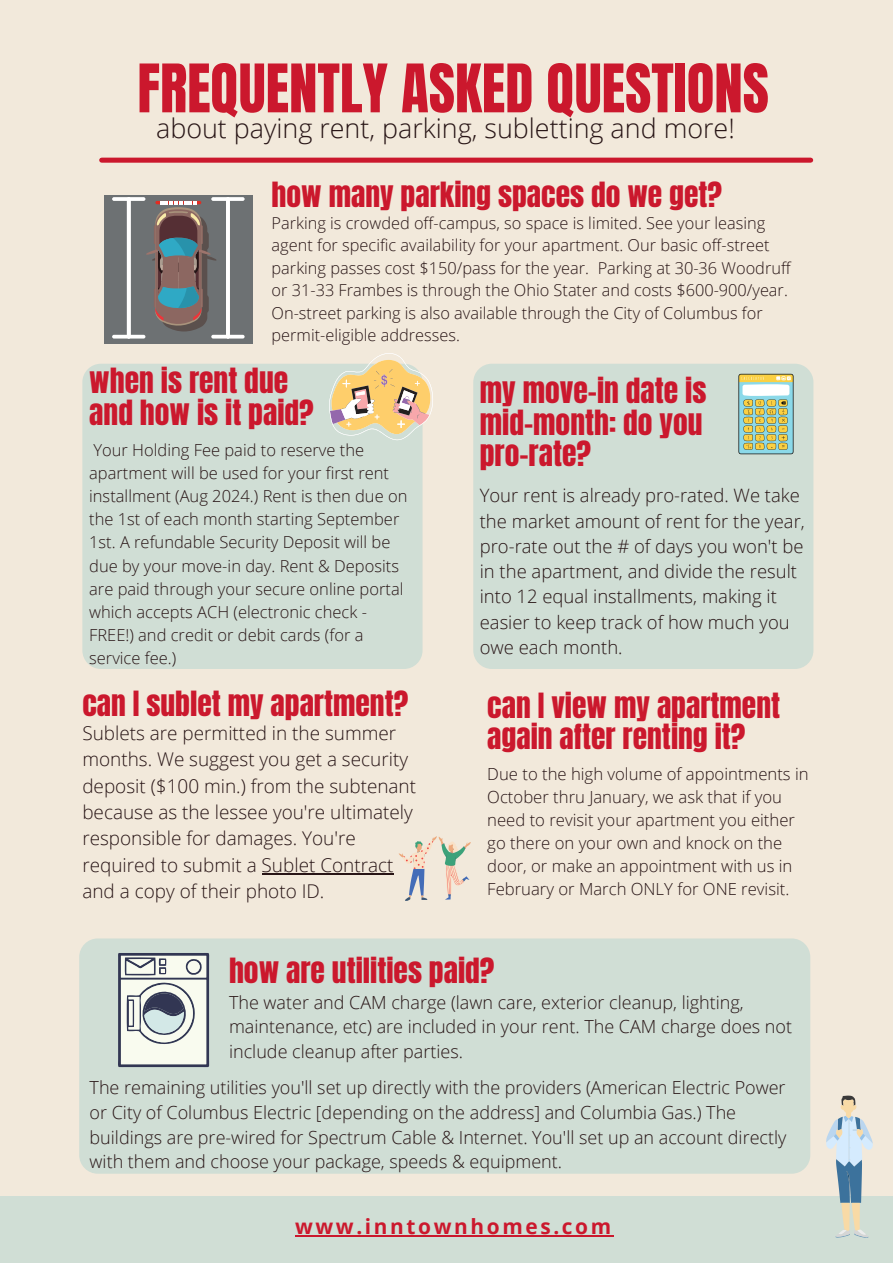
<style>
.page{position:relative;width:893px;height:1263px;background:#f2e9db}
.page>*{position:absolute;margin:0;border:0;box-sizing:border-box;transform-origin:0 0}
.t1{font:56.85px "Anton";color:#cb182d}
.t2{font:29.55px/31.4px "Anton";color:#cb182d}
.t3{font:300 26.92px "Open Sans";color:#281516}
.t4{font:700 20.85px "Open Sans";letter-spacing:.125em;color:#cb182d}
.t5{font:300 18.98px/26.4px "Open Sans";color:#281516}
.t6{font:300 18.45px/25.3px "Open Sans";color:#281516}
.t7{font:300 18px/24.8px "Open Sans";color:#281516}
.t8{font:300 16.73px/23.1px "Open Sans";color:#281516}
.t9{font:300 16.5px/23.1px "Open Sans";color:#281516}
.t10{font:300 16.35px/22.5px "Open Sans";color:#281516}
</style>
<div class="page">
<div style="left:473px;top:364px;width:340px;height:305px;background:#d0ded5;border-radius:19px"></div>
<div style="left:102px;top:158px;width:708px;height:5px;background:#cb182d"></div>
<div style="left:82px;top:364px;width:340px;height:305px;background:#d0ded5;border-radius:19px"></div>
<div style="left:0;top:1196px;width:893px;height:67px;background:#d0ded5"></div>
<svg style="left:738px;top:374px;width:55px;height:80px;background:#b5c79d"></svg>
<hr style="left:262px;top:873px;width:131px;height:2px;background:#281516">
<svg style="left:399px;top:836px;width:72px;height:65px"></svg>
<div style="left:79px;top:938px;width:731px;height:236px;background:#d0ded5;border-radius:19px"></div>
<svg style="left:118px;top:953px;width:91px;height:114px;background:#bfc3c3"></svg>
<div style="left:104px;top:195px;width:149px;height:149px;background:#6d7173"></div>
<svg style="left:112px;top:335px;width:33px;height:4px"></svg>
<svg style="left:127px;top:197px;width:4px;height:142px"></svg>
<svg style="left:112px;top:197px;width:33px;height:4px"></svg>
<svg style="left:211px;top:335px;width:34px;height:4px"></svg>
<hr style="left:226px;top:197px;width:4px;height:142px;background:#fff;border-radius:2px">
<svg style="left:211px;top:197px;width:34px;height:4px"></svg>
<svg style="left:146px;top:201px;width:70px;height:130px"></svg>
<svg style="left:329px;top:353px;width:104px;height:87px"></svg>
<svg style="left:826px;top:1095px;width:47px;height:143px"></svg>
<hr style="left:295px;top:1235px;width:319px;height:1px;background:#cb182d">
<p class="t1" style="left:137px;top:48px;width:633px">FREQUENTLY ASKED QUESTIONS</p>
<p class="t3" style="left:156px;top:109px;width:580px">about paying rent, parking, subletting and more!</p>
<p class="t2" style="left:271px;top:179px;width:452px">how many parking spaces do we get?</p>
<p class="t10" style="left:271px;top:211px;width:521px">Parking is crowded off-campus, so space is limited. See your leasing agent for specific availability for your apartment. Our basic off-street parking passes cost $150/pass for the year. Parking at 30-36 Woodruff or 31-33 Frambes is through the Ohio Stater and costs $600-900/year.<br>On-street parking is also available through the City of Columbus for permit-eligible addresses.</p>
<p class="t2" style="left:89px;top:366px;width:226px">when is rent due and how is it paid?</p>
<p class="t9" style="left:89px;top:438px;width:320px">Your Holding Fee paid to reserve the apartment will be used for your first rent installment (Aug 2024.) Rent is then due on the 1st of each month starting September 1st. A refundable Security Deposit will be due by your move-in day. Rent &amp; Deposits are paid through your secure online portal which accepts ACH (electronic check - FREE!) and credit or debit cards (for a service fee.)</p>
<p class="t2" style="left:82px;top:688px;width:327px">can I sublet my apartment?</p>
<p class="t5" style="left:82px;top:719px;width:335px">Sublets are permitted in the summer months. We suggest you get a security deposit ($100 min.) from the subtenant because as the lessee you're ultimately responsible for damages. You're required to submit a Sublet Contract and a copy of their photo ID.</p>
<p class="t2" style="left:480px;top:376px;width:228px">my move-in date is mid-month: do you pro-rate?</p>
<p class="t6" style="left:480px;top:482px;width:326px">Your rent is already pro-rated. We take the market amount of rent for the year, pro-rate out the # of days you won't be in the apartment, and divide the result into 12 equal installments, making it easier to keep track of how much you owe each month.</p>
<p class="t2" style="left:487px;top:690px;width:294px">can I view my apartment again after renting it?</p>
<p class="t8" style="left:487px;top:762px;width:323px">Due to the high volume of appointments in October thru January, we ask that if you need to revisit your apartment you either go there on your own and knock on the door, or make an appointment with us in February or March ONLY for ONE revisit.</p>
<p class="t2" style="left:229px;top:955px;width:267px">how are utilities paid?</p>
<p class="t7" style="left:229px;top:989px;width:564px">The water and CAM charge (lawn care, exterior cleanup, lighting, maintenance, etc) are included in your rent. The CAM charge does not include cleanup after parties.</p>
<p class="t7" style="left:90px;top:1075px;width:698px">The remaining utilities you'll set up directly with the providers (American Electric Power or City of Columbus Electric [depending on the address] and Columbia Gas.) The buildings are pre-wired for Spectrum Cable &amp; Internet. You'll set up an account directly with them and choose your package, speeds &amp; equipment.</p>
<p class="t4" style="left:295px;top:1211px;width:318px">www.inntownhomes.com</p>
</div>
